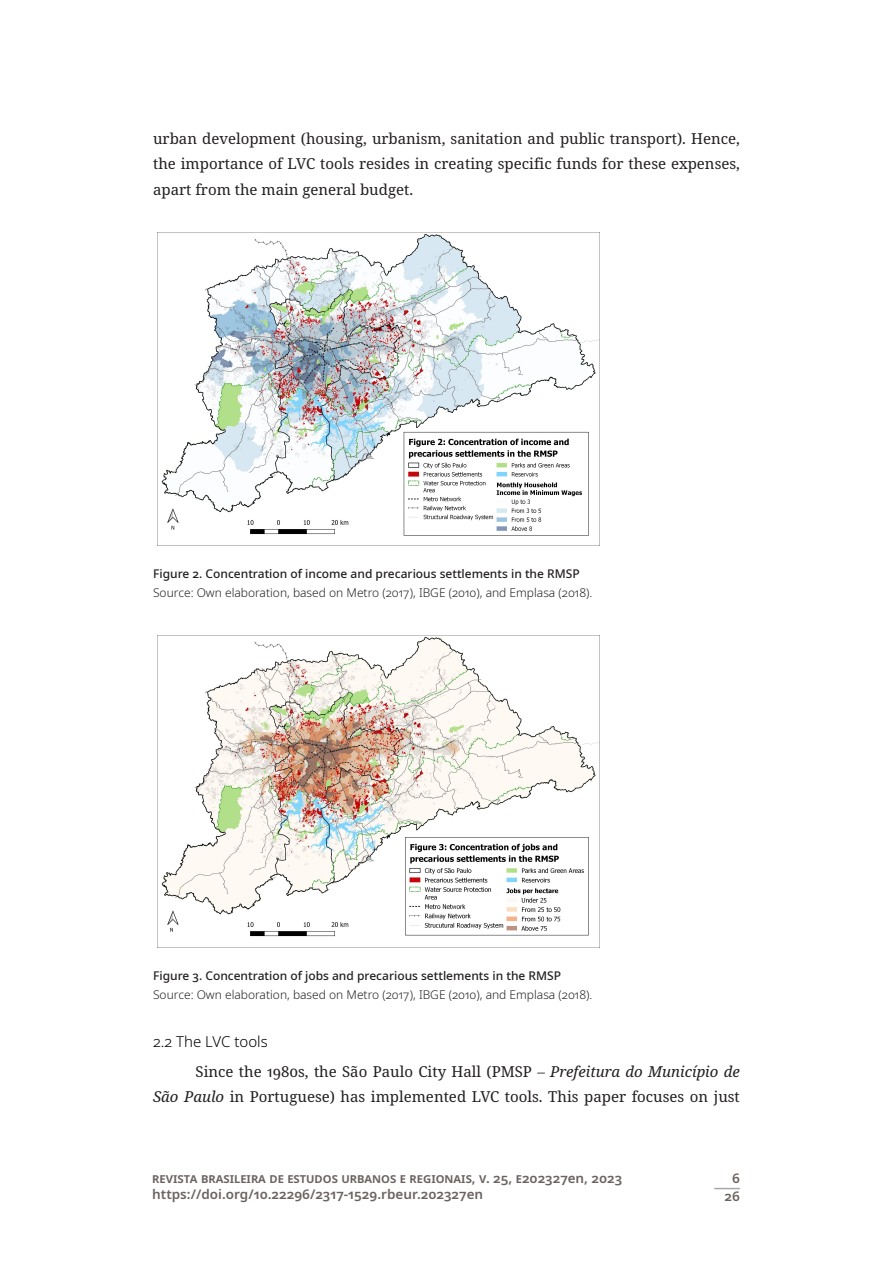
<style>
.page{position:relative;width:893px;height:1263px;background:#fff}
.page>*{position:absolute;margin:0;border:0;box-sizing:border-box;transform-origin:0 0}
.texto_nor_ant{font:15px/25.5px "Noto Serif";color:#231f20;text-align:justify}
.texto_nor{font:15px/25.5px "Noto Serif";color:#231f20;text-align:right}
.subtitulo{font:300 15px "Noto Sans";color:#000}
.t1{font:600 13.5px/16.5px "Noto Sans";color:#6b6360}
.legenda_esq{font:300 12px "Noto Sans";color:#231f20}
.titulo_tab_fig{font:500 12px "Noto Sans";color:#231f20}
.s1{font-style:italic}
</style>
<div class="page">
<svg style="left:714px;top:1188px;width:26px;height:1px"></svg>
<img style="left:157px;top:233px;width:443px;height:312px">
<img style="left:157px;top:635px;width:443px;height:313px">
<p class="texto_nor_ant" style="left:153px;top:126px;width:588px">urban development (housing, urbanism, sanitation and public transport). Hence, the importance of LVC tools resides in creating specific funds for these expenses, apart from the main general budget.</p>
<p class="titulo_tab_fig" style="left:153px;top:565px;width:428px">Figure 2. Concentration of income and precarious settlements in the RMSP</p>
<p class="legenda_esq" style="left:153px;top:584px;width:441px">Source: Own elaboration, based on Metro (2017), IBGE (2010), and Emplasa (2018).</p>
<p class="titulo_tab_fig" style="left:153px;top:967px;width:410px">Figure 3. Concentration of jobs and precarious settlements in the RMSP</p>
<p class="legenda_esq" style="left:153px;top:986px;width:441px">Source: Own elaboration, based on Metro (2017), IBGE (2010), and Emplasa (2018).</p>
<p class="subtitulo" style="left:153px;top:1031px;width:116px">2.2 The LVC tools</p>
<p class="texto_nor" style="left:153px;top:1059px;width:588px">Since the 1980s, the São Paulo City Hall (PMSP – <span class="s1">Prefeitura do Município de<br>São Paulo</span> in Portuguese) has implemented LVC tools. This paper focuses on just</p>
<p class="t1" style="left:152px;top:1170px;width:472px">REVISTA BRASILEIRA DE ESTUDOS URBANOS E REGIONAIS, V. 25, E202327EN, 2023<br>HTTPS://DOI.ORG/10.22296/2317-1529.RBEUR.202327EN</p>
<p class="t1" style="left:724px;top:1169px;width:17px;line-height:18.6px;text-align:center">6<br>26</p>
</div>
